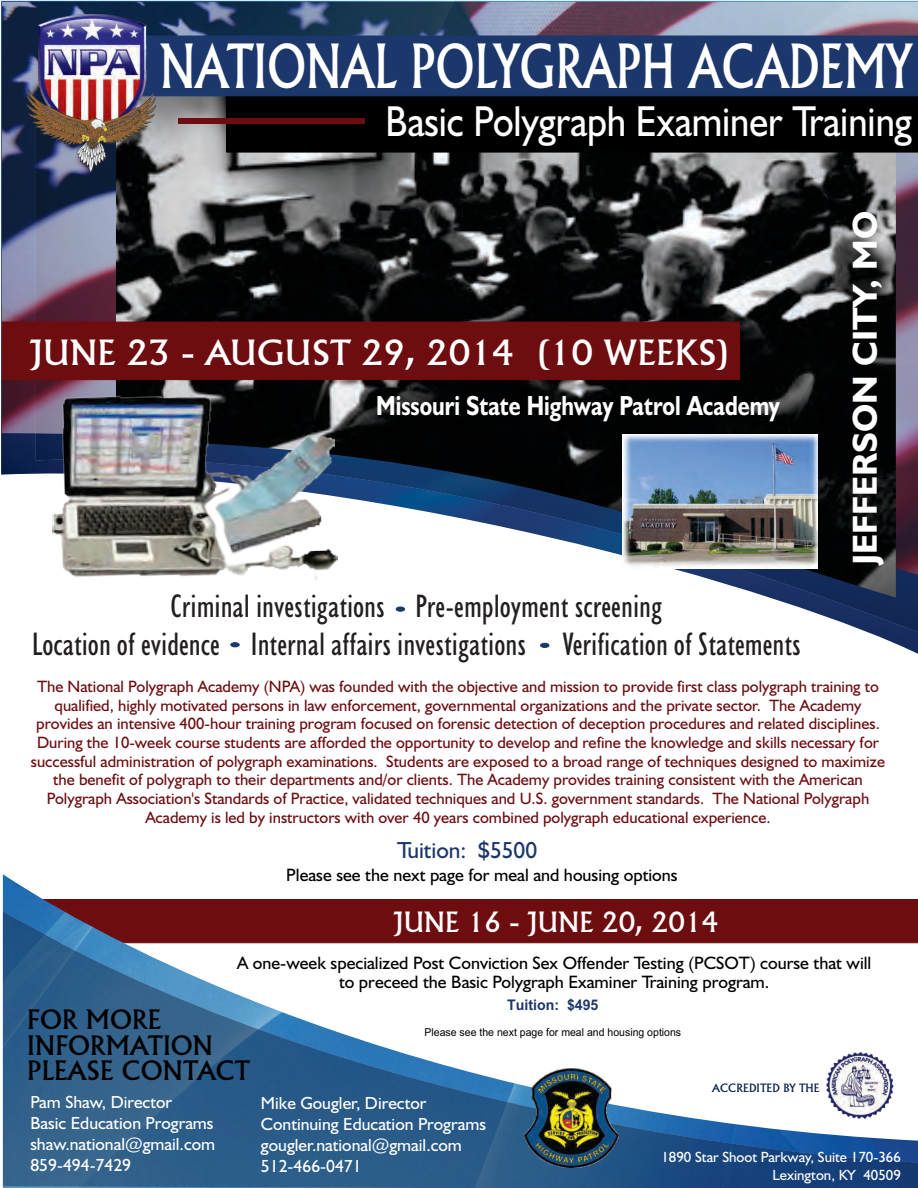
<style>
.page{position:relative;width:918px;height:1188px;background:#fff}
.page>*{position:absolute;margin:0;border:0;box-sizing:border-box;transform-origin:0 0}
.t1{font:58.8px "Flareserif 821 BT";color:#fff;scale:.78 1}
.t2{font:43.5px "Humanist 521 BT";color:#fff;scale:.88 1}
.t3{font:700 34.95px "Humanist 521 BT";color:#fff}
.t4{font:33.6px "Flareserif 821 BT";color:#fff;scale:1.05 1}
.t5{font:condensed 32.85px/37.7px "Humanist 521 BT";color:#231f20;text-align:center}
.t6{font:700 27.75px "Humanist 521 BT";color:#fff;scale:.81 1}
.t7{font:27px "Flareserif 821 BT";color:#fff}
.t8{font:25.95px/25.5px "Flareserif 821 BT";color:#000}
.t9{font:23.4px "Humanist 521 BT";color:#1c376b}
.t10{font:18px/19.5px "Humanist 521 BT";color:#000;text-align:center}
.t11{font:17.55px/21px "Humanist 521 BT";color:#fff}
.t12{font:16.5px/18.8px "Humanist 521 BT";color:#6e0d10;text-align:center}
.t13{font:14.85px/17.7px "Humanist 521 BT";color:#fff;text-align:right}
.t14{font:700 14.7px "Arial";color:#1c376b;scale:.96 1}
.t15{font:11.1px "Flareserif 821 BT";color:#08204b}
.t16{font:10.95px "Arial";color:#000;scale:.96 1}
</style>
<div class="page">
<img style="left:395px;top:576px;width:523px;height:58px">
<div style="left:19px;top:899px;width:899px;height:12px;background:#6e0d10"></div>
<img style="left:3px;top:911px;width:915px;height:277px">
<img style="left:2px;top:2px;width:916px;height:574px">
<img style="left:116px;top:96px;width:780px;height:502px">
<div style="left:226px;top:96px;width:692px;height:56px;background:#000"></div>
<div style="left:178px;top:118px;width:186px;height:5px;background:#6e0d10"></div>
<div style="left:2px;top:322px;width:738px;height:58px;background:#6e0d10"></div>
<img style="left:48px;top:387px;width:290px;height:201px">
<svg style="left:396px;top:607px;width:9px;height:5px"></svg>
<div style="left:216px;top:36px;width:702px;height:60px;background:#1c376b"></div>
<svg style="left:230px;top:642px;width:10px;height:5px"></svg>
<img style="left:14px;top:15px;width:202px;height:157px">
<img style="left:826px;top:1053px;width:68px;height:65px">
<div style="left:540px;top:643px;width:9px;height:5px;background:#1c376b;border:1px solid #1c376b;border-radius:50%"></div>
<img style="left:622px;top:434px;width:196px;height:135px">
<img style="left:524px;top:1069px;width:95px;height:99px">
<h1 class="t1" style="left:160px;top:43px;width:966px">NATIONAL POLYGRAPH ACADEMY</h1>
<h2 class="t2" style="left:385px;top:103px;width:600px">Basic Polygraph Examiner Training</h2>
<h3 class="t4" style="left:30px;top:340px;width:668px">JUNE 23 - AUGUST 29, 2014 (10 WEEKS)</h3>
<h3 class="t6" style="left:376px;top:393px;width:500px">Missouri State Highway Patrol Academy</h3>
<h3 class="t5" style="left:32px;top:590px;width:771px">Criminal investigations Pre-employment screening<br>Location of evidence Internal affairs investigations Verification of Statements</h3>
<h3 class="t3" style="left:850px;top:565px;width:355px;rotate:-90deg">JEFFERSON CITY, MO</h3>
<p class="t12" style="left:31px;top:678px;width:856px">The National Polygraph Academy (NPA) was founded with the objective and mission to provide first class polygraph training to qualified, highly motivated persons in law enforcement, governmental organizations and the private sector. The Academy provides an intensive 400-hour training program focused on forensic detection of deception procedures and related disciplines.<br>During the 10-week course students are afforded the opportunity to develop and refine the knowledge and skills necessary for successful administration of polygraph examinations. Students are exposed to a broad range of techniques designed to maximize the benefit of polygraph to their departments and/or clients. The Academy provides training consistent with the American Polygraph Association's Standards of Practice, validated techniques and U.S. government standards. The National Polygraph Academy is led by instructors with over 40 years combined polygraph educational experience.</p>
<h3 class="t9" style="left:397px;top:840px;width:142px">Tuition: $5500</h3>
<p class="t10" style="left:286px;top:866px;width:393px">Please see the next page for meal and housing options</p>
<h3 class="t7" style="left:394px;top:911px;width:326px">JUNE 16 - JUNE 20, 2014</h3>
<p class="t10" style="left:237px;top:954px;width:636px">A one-week specialized Post Conviction Sex Offender Testing (PCSOT) course that will to preceed the Basic Polygraph Examiner Training program.</p>
<h3 class="t8" style="left:27px;top:1010px;width:224px">FOR MORE<br>INFORMATION<br>PLEASE CONTACT</h3>
<p class="t11" style="left:30px;top:1093px;width:186px">Pam Shaw, Director<br>Basic Education Programs shaw.national@gmail.com<br>859-494-7429</p>
<p class="t14" style="left:507px;top:1000px;width:96px">Tuition: $495</p>
<p class="t16" style="left:425px;top:1028px;width:269px">Please see the next page for meal and housing options</p>
<p class="t15" style="left:712px;top:1084px;width:109px">ACCREDITED BY THE</p>
<p class="t11" style="left:261px;top:1094px;width:227px">Mike Gougler, Director<br>Continuing Education Programs gougler.national@gmail.com<br>512-466-0471</p>
<p class="t13" style="left:661px;top:1149px;width:241px">1890 Star Shoot Parkway, Suite 170-366<br>Lexington, KY 40509</p>
</div>
